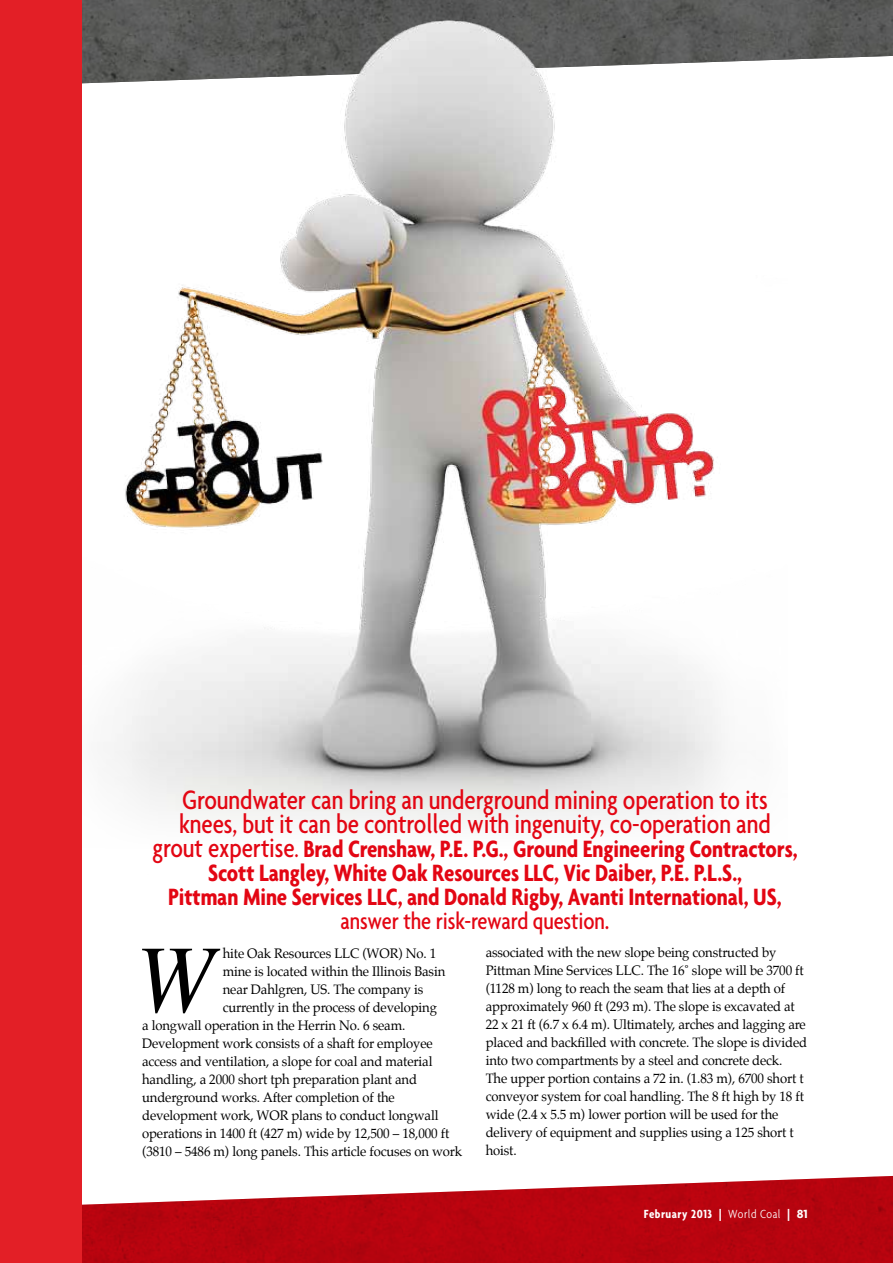
<style>
.page{position:relative;width:893px;height:1263px;background:#fff}
.page>*{position:absolute;margin:0;border:0;box-sizing:border-box;transform-origin:0 0}
.t1{font:italic 96.3px "Times";color:#000}
.t2{font:500 condensed 28.65px/24px "Agenda";letter-spacing:-.005em;color:#e30613}
.t3{font:700 condensed 25.5px/24px "Agenda";letter-spacing:-.005em;color:#e30613;text-align:center}
.t4{font:13.5px/18px "Palatino";letter-spacing:-.01em;color:#000}
.t5{font:700 condensed 12.75px "Agenda";letter-spacing:.04em;color:#fff}
.s1{font-weight:500;font-size:28.65px}
.s2{font-weight:500}
.s3{font-weight:500;font-size:27px}
.s4{font-stretch:normal}
.s5{font-weight:300}
</style>
<div class="page">
<img style="left:81px;top:1176px;width:812px;height:87px">
<img style="left:787px;top:0;width:106px;height:60px">
<img style="left:81px;top:0;width:706px;height:874px">
<div style="left:0;top:0;width:81px;height:1263px;background:#e31f26"></div>
<h2 class="t2" style="left:179px;top:787px;width:593px">Groundwater can bring an underground mining operation to its knees, but it can be controlled with ingenuity, co-operation and</h2>
<p class="t3" style="left:152px;top:836px;width:647px"><span class="s1">grout expertise</span><span class="s2">.</span> Brad Crenshaw, P.E. P.G., Ground Engineering Contractors, Scott Langley, White Oak Resources LLC, Vic Daiber, P.E. P.L.S.,<br>Pittman Mine Services LLC, and Donald Rigby, Avanti International, US, <span class="s2">answer the risk-reward question</span><span class="s3">.</span></p>
<h1 class="t1" style="left:136px;top:895px;width:79px">W</h1>
<p class="t4" style="left:223px;top:945px;width:215px">hite Oak Resources LLC (WOR) No. 1</p>
<p class="t4" style="left:223px;top:963px;width:224px">mine is located within the Illinois Basin</p>
<p class="t4" style="left:223px;top:981px;width:202px">near Dahlgren, US. The company is</p>
<p class="t4" style="left:223px;top:999px;width:216px">currently in the process of developing</p>
<p class="t4" style="left:142px;top:1017px;width:265px">a longwall operation in the Herrin No. 6 seam.</p>
<p class="t4" style="left:142px;top:1035px;width:292px">Development work consists of a shaft for employee</p>
<p class="t4" style="left:142px;top:1053px;width:292px">access and ventilation, a slope for coal and material</p>
<p class="t4" style="left:142px;top:1071px;width:276px">handling, a 2000 short tph preparation plant and</p>
<p class="t4" style="left:142px;top:1089px;width:254px">underground works. After completion of the</p>
<p class="t4" style="left:142px;top:1107px;width:298px">development work, WOR plans to conduct longwall</p>
<p class="t4" style="left:142px;top:1125px;width:309px">operations in 1400 ft (427 m) wide by 12,500 – 18,000 ft</p>
<p class="t4" style="left:142px;top:1143px;width:322px">(3810 – 5486 m) long panels. This article focuses on work</p>
<p class="t4" style="left:486px;top:945px;width:323px">associated with the new slope being constructed by Pittman Mine Services LLC. The 16˚ slope will be 3700 ft (1128 m) long to reach the seam that lies at a depth of approximately 960 ft (293 m). The slope is excavated at 22 x 21 ft (6.7 x 6.4 m). Ultimately, arches and lagging are placed and backfilled with concrete. The slope is divided into two compartments by a steel and concrete deck.<br>The upper portion contains a 72 in. (1.83 m), 6700 short t conveyor system for coal handling. The 8 ft high by 18 ft wide (2.4 x 5.5 m) lower portion will be used for the delivery of equipment and supplies using a 125 short t hoist.</p>
<p class="t5" style="left:644px;top:1206px;width:166px">February 2013 <span class="s4">|</span> <span class="s5">World Coal</span> <span class="s4">| 81</span></p>
</div>
